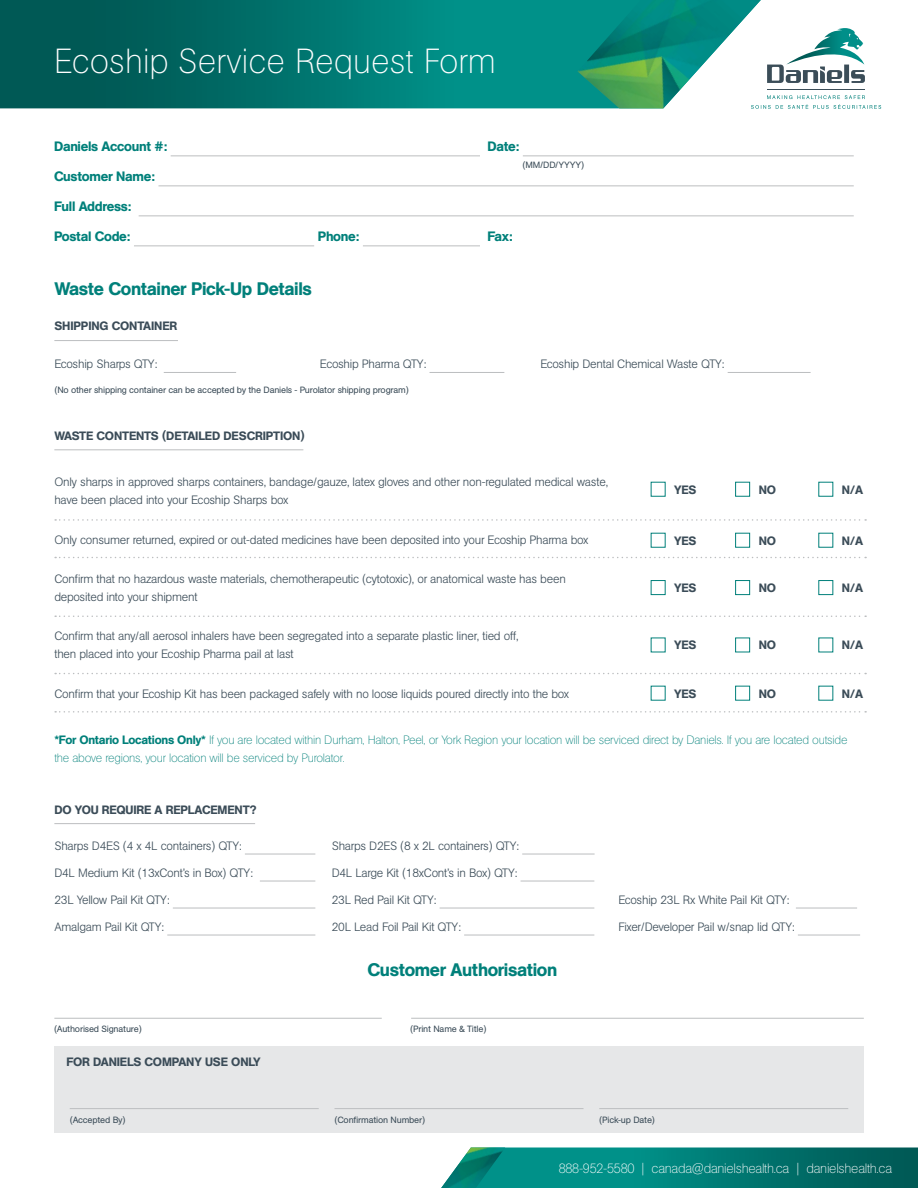
<style>
.page{position:relative;width:918px;height:1188px;background:#fff}
.page>*{position:absolute;margin:0;border:0;box-sizing:border-box;transform-origin:0 0}
.t1{font:200 34.5px "AG Book Pro";color:#fff}
.Paragraph_Style_1{font:500 18px "AG Book Pro";letter-spacing:-.02em;color:#00807a}
.Paragraph_Style_1-2{font:500 13.5px "AG Book Pro";letter-spacing:-.02em;color:#00807a}
.Paragraph_Style_1-3{font:200 13.5px "AG Book Pro";letter-spacing:-.02em;color:#fff}
.Paragraph_Style_1-4{font:300 12px/18px "AG Book Pro";letter-spacing:-.02em;color:#3b4c58}
.Paragraph_Style_1-5{font:200 12px/18px "AG Book Pro";letter-spacing:-.02em;color:#00807a}
.Paragraph_Style_1-6{font:500 12px "AG Book Pro";letter-spacing:-.01em;color:#3b4c58}
.Paragraph_Style_1-7{font:9px "AG Book Pro";letter-spacing:-.02em;color:#3b4c58}
.s1{font-weight:500}
</style>
<div class="page">
<svg style="left:0;top:0;width:578px;height:108px;background:#00746e"></svg>
<img style="left:578px;top:0;width:183px;height:108px">
<img style="left:786px;top:28px;width:78px;height:37px">
<svg style="left:767px;top:65px;width:98px;height:18px"></svg>
<hr style="left:767px;top:89px;width:98px;height:1px;background:#3b4d58">
<svg style="left:751px;top:95px;width:130px;height:14px"></svg>
<hr style="left:171px;top:155px;width:309px;height:1px;background:#bcbec0">
<hr style="left:523px;top:155px;width:331px;height:1px;background:#bcbec0">
<hr style="left:158px;top:185px;width:696px;height:1px;background:#bcbec0">
<hr style="left:139px;top:215px;width:715px;height:1px;background:#bcbec0">
<hr style="left:134px;top:245px;width:180px;height:1px;background:#bcbec0">
<hr style="left:363px;top:245px;width:117px;height:1px;background:#bcbec0">
<hr style="left:164px;top:372px;width:72px;height:1px;background:#bcbec0">
<hr style="left:430px;top:372px;width:74px;height:1px;background:#bcbec0">
<hr style="left:728px;top:372px;width:83px;height:1px;background:#bcbec0">
<hr style="left:54px;top:340px;width:124px;height:1px;background:#bcbec0">
<hr style="left:54px;top:449px;width:249px;height:1px;background:#bcbec0">
<svg style="left:55px;top:519px;width:811px;height:2px"></svg>
<svg style="left:55px;top:557px;width:811px;height:1px"></svg>
<div style="left:735px;top:533px;width:15px;height:15px;border:1px solid #00807a"></div>
<div style="left:735px;top:482px;width:15px;height:15px;border:1px solid #00807a"></div>
<div style="left:651px;top:580px;width:15px;height:15px;border:1px solid #00807a"></div>
<div style="left:735px;top:580px;width:15px;height:15px;border:1px solid #00807a"></div>
<div style="left:818px;top:580px;width:15px;height:15px;border:1px solid #00807a"></div>
<svg style="left:55px;top:616px;width:811px;height:1px"></svg>
<svg style="left:55px;top:673px;width:811px;height:1px"></svg>
<svg style="left:55px;top:711px;width:811px;height:2px"></svg>
<div style="left:735px;top:638px;width:15px;height:14px;border:1px solid #00807a"></div>
<div style="left:735px;top:686px;width:15px;height:15px;border:1px solid #00807a"></div>
<hr style="left:245px;top:854px;width:70px;height:1px;background:#bcbec0">
<hr style="left:522px;top:854px;width:73px;height:1px;background:#bcbec0">
<hr style="left:260px;top:881px;width:55px;height:1px;background:#bcbec0">
<hr style="left:521px;top:881px;width:73px;height:1px;background:#bcbec0">
<hr style="left:173px;top:908px;width:142px;height:1px;background:#bcbec0">
<hr style="left:440px;top:908px;width:154px;height:1px;background:#bcbec0">
<hr style="left:796px;top:908px;width:61px;height:1px;background:#bcbec0">
<hr style="left:167px;top:935px;width:148px;height:1px;background:#bcbec0">
<hr style="left:464px;top:935px;width:130px;height:1px;background:#bcbec0">
<hr style="left:798px;top:935px;width:62px;height:1px;background:#bcbec0">
<hr style="left:54px;top:823px;width:201px;height:1px;background:#bcbec0">
<div style="left:54px;top:1046px;width:810px;height:86px;background:#e6e7e8"></div>
<hr style="left:70px;top:1108px;width:249px;height:1px;background:#bcbec0">
<hr style="left:334px;top:1108px;width:250px;height:1px;background:#bcbec0">
<hr style="left:599px;top:1108px;width:249px;height:1px;background:#bcbec0">
<svg style="left:505px;top:1148px;width:413px;height:40px;background:#007b74"></svg>
<img style="left:441px;top:1148px;width:64px;height:40px">
<hr style="left:54px;top:1018px;width:328px;height:1px;background:#bcbec0">
<hr style="left:411px;top:1018px;width:453px;height:1px;background:#bcbec0">
<p class="t1" style="left:54px;top:38px;width:443px">Ecoship Service Request Form</p>
<p class="Paragraph_Style_1-2" style="left:54px;top:138px;width:115px">Daniels Account #:</p>
<p class="Paragraph_Style_1-2" style="left:487px;top:138px;width:34px">Date:</p>
<p class="Paragraph_Style_1-2" style="left:54px;top:168px;width:103px">Customer Name:</p>
<p class="Paragraph_Style_1-2" style="left:54px;top:198px;width:79px">Full Address:</p>
<p class="Paragraph_Style_1-2" style="left:54px;top:228px;width:78px">Postal Code:</p>
<p class="Paragraph_Style_1-2" style="left:318px;top:228px;width:43px">Phone:</p>
<p class="Paragraph_Style_1-2" style="left:487px;top:228px;width:27px">Fax:</p>
<p class="Paragraph_Style_1-7" style="left:523px;top:159px;width:63px">(MM/DD/YYYY)</p>
<p class="Paragraph_Style_1" style="left:54px;top:277px;width:259px">Waste Container Pick-Up Details</p>
<p class="Paragraph_Style_1-6" style="left:54px;top:318px;width:124px">SHIPPING CONTAINER</p>
<p class="Paragraph_Style_1-4" style="left:54px;top:355px;width:105px">Ecoship Sharps QTY:</p>
<p class="Paragraph_Style_1-4" style="left:320px;top:355px;width:108px">Ecoship Pharma QTY:</p>
<p class="Paragraph_Style_1-4" style="left:540px;top:355px;width:186px">Ecoship Dental Chemical Waste QTY:</p>
<p class="Paragraph_Style_1-7" style="left:54px;top:384px;width:356px">(No other shipping container can be accepted by the Daniels - Purolator shipping program)</p>
<p class="Paragraph_Style_1-6" style="left:54px;top:428px;width:252px">WASTE CONTENTS (DETAILED DESCRIPTION)</p>
<p class="Paragraph_Style_1-4" style="left:54px;top:473px;width:555px">Only sharps in approved sharps containers, bandage/gauze, latex gloves and other non-regulated medical waste, have been placed into your Ecoship Sharps box</p>
<p class="Paragraph_Style_1-4" style="left:54px;top:530px;width:536px">Only consumer returned, expired or out-dated medicines have been deposited into your Ecoship Pharma box</p>
<p class="Paragraph_Style_1-4" style="left:54px;top:570px;width:513px">Confirm that no hazardous waste materials, chemotherapeutic (cytotoxic), or anatomical waste has been deposited into your shipment</p>
<p class="Paragraph_Style_1-4" style="left:54px;top:627px;width:466px">Confirm that any/all aerosol inhalers have been segregated into a separate plastic liner, tied off, then placed into your Ecoship Pharma pail at last</p>
<p class="Paragraph_Style_1-4" style="left:54px;top:684px;width:516px">Confirm that your Ecoship Kit has been packaged safely with no loose liquids poured directly into the box</p>
<p class="Paragraph_Style_1-6" style="left:674px;top:482px;width:24px">YES</p>
<p class="Paragraph_Style_1-6" style="left:759px;top:482px;width:19px">NO</p>
<p class="Paragraph_Style_1-6" style="left:842px;top:482px;width:23px">N/A</p>
<p class="Paragraph_Style_1-6" style="left:674px;top:533px;width:24px">YES</p>
<p class="Paragraph_Style_1-6" style="left:759px;top:533px;width:19px">NO</p>
<p class="Paragraph_Style_1-6" style="left:842px;top:533px;width:23px">N/A</p>
<p class="Paragraph_Style_1-6" style="left:674px;top:580px;width:24px">YES</p>
<p class="Paragraph_Style_1-6" style="left:759px;top:580px;width:19px">NO</p>
<p class="Paragraph_Style_1-6" style="left:842px;top:580px;width:23px">N/A</p>
<p class="Paragraph_Style_1-6" style="left:674px;top:637px;width:24px">YES</p>
<p class="Paragraph_Style_1-6" style="left:759px;top:637px;width:19px">NO</p>
<p class="Paragraph_Style_1-6" style="left:842px;top:637px;width:23px">N/A</p>
<p class="Paragraph_Style_1-6" style="left:674px;top:686px;width:24px">YES</p>
<p class="Paragraph_Style_1-6" style="left:759px;top:686px;width:19px">NO</p>
<p class="Paragraph_Style_1-6" style="left:842px;top:686px;width:23px">N/A</p>
<p class="Paragraph_Style_1-5" style="left:54px;top:730px;width:795px"><span class="s1">*For Ontario Locations Only*</span> If you are located within Durham, Halton, Peel, or York Region your location will be serviced direct by Daniels. If you are located outside the above regions, your location will be serviced by Purolator.</p>
<p class="Paragraph_Style_1-6" style="left:54px;top:802px;width:204px">DO YOU REQUIRE A REPLACEMENT?</p>
<p class="Paragraph_Style_1-4" style="left:54px;top:836px;width:189px">Sharps D4ES (4 x 4L containers) QTY:</p>
<p class="Paragraph_Style_1-4" style="left:332px;top:836px;width:189px">Sharps D2ES (8 x 2L containers) QTY:</p>
<p class="Paragraph_Style_1-4" style="left:54px;top:863px;width:200px">D4L Medium Kit (13xCont’s in Box) QTY:</p>
<p class="Paragraph_Style_1-4" style="left:332px;top:863px;width:187px">D4L Large Kit (18xCont’s in Box) QTY:</p>
<p class="Paragraph_Style_1-4" style="left:54px;top:890px;width:117px">23L Yellow Pail Kit QTY:</p>
<p class="Paragraph_Style_1-4" style="left:332px;top:890px;width:106px">23L Red Pail Kit QTY:</p>
<p class="Paragraph_Style_1-4" style="left:618px;top:890px;width:173px">Ecoship 23L Rx White Pail Kit QTY:</p>
<p class="Paragraph_Style_1-4" style="left:54px;top:917px;width:111px">Amalgam Pail Kit QTY:</p>
<p class="Paragraph_Style_1-4" style="left:332px;top:917px;width:131px">20L Lead Foil Pail Kit QTY:</p>
<p class="Paragraph_Style_1-4" style="left:618px;top:917px;width:178px">Fixer/Developer Pail w/snap lid QTY:</p>
<p class="Paragraph_Style_1" style="left:368px;top:958px;width:191px">Customer Authorisation</p>
<p class="Paragraph_Style_1-7" style="left:54px;top:1023px;width:89px">(Authorised Signature)</p>
<p class="Paragraph_Style_1-7" style="left:410px;top:1023px;width:78px">(Print Name &amp; Title)</p>
<p class="Paragraph_Style_1-6" style="left:66px;top:1054px;width:196px">FOR DANIELS COMPANY USE ONLY</p>
<p class="Paragraph_Style_1-7" style="left:70px;top:1114px;width:57px">(Accepted By)</p>
<p class="Paragraph_Style_1-7" style="left:334px;top:1114px;width:92px">(Confirmation Number)</p>
<p class="Paragraph_Style_1-7" style="left:599px;top:1114px;width:57px">(Pick-up Date)</p>
<p class="Paragraph_Style_1-3" style="left:559px;top:1160px;width:335px">888-952-5580 | canada@danielshealth.ca | danielshealth.ca</p>
</div>
